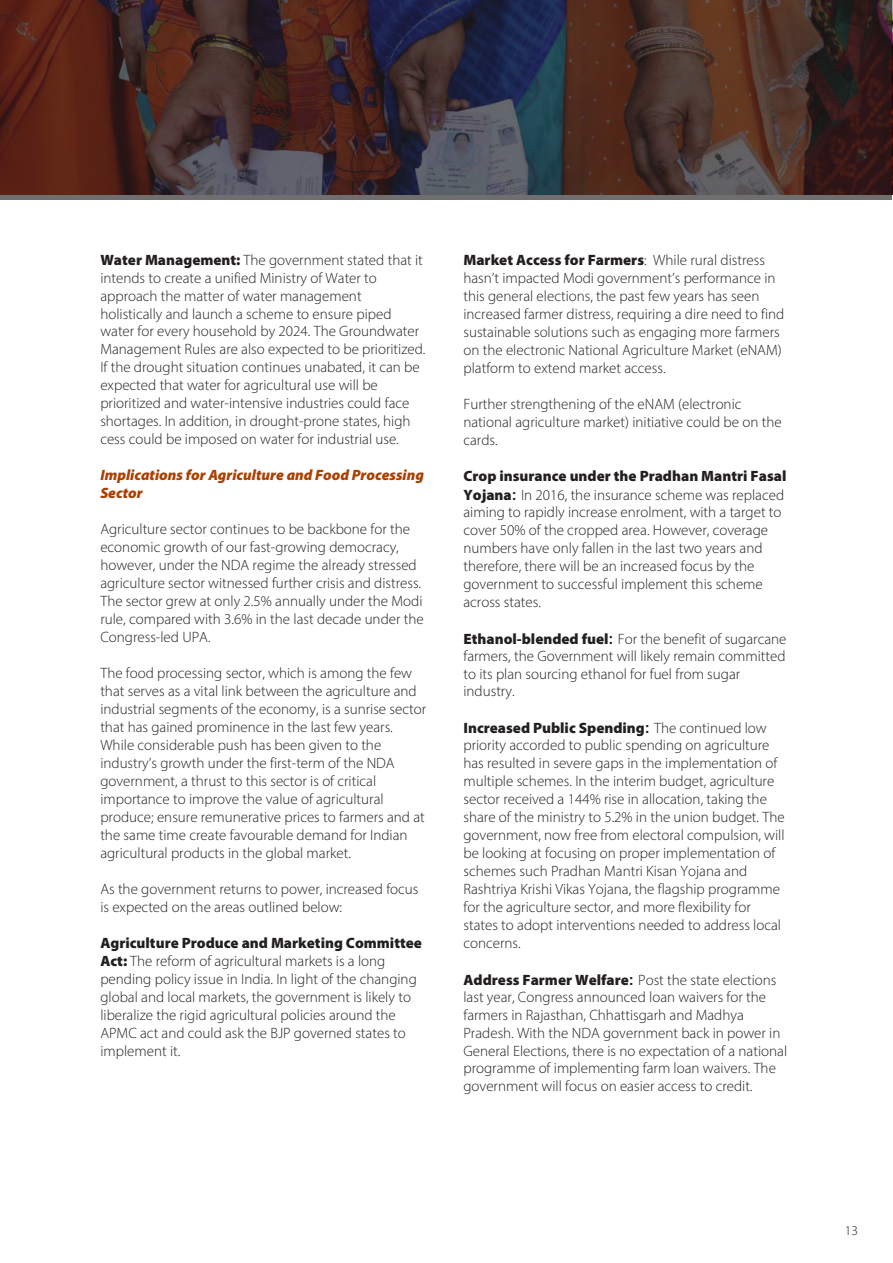
<style>
.page{position:relative;width:893px;height:1263px;background:#fff}
.page>*{position:absolute;margin:0;border:0;box-sizing:border-box;transform-origin:0 0}
.t1{font:300 15px/18px "Myriad Pro";color:#231f20}
.t2{font:italic 900 15px/18.6px "Myriad Pro";color:#aa4000}
.t3{font:300 13.5px "Myriad Pro";color:#231f20}
.s1{font-weight:900}
.s2{font-family:"Arial";font-weight:700}
</style>
<div class="page">
<svg style="left:0;top:0;width:892px;height:200px"></svg>
<p class="t1" style="left:100px;top:251px;width:327px"><span class="s1">Water Management:</span> The government stated that it intends to create a unified Ministry of Water to approach the matter of water management holistically and launch a scheme to ensure piped water for every household by 2024. The Groundwater Management Rules are also expected to be prioritized.<br>If the drought situation continues unabated, it can be expected that water for agricultural use will be prioritized and water-intensive industries could face shortages. In addition, in drought-prone states, high cess could be imposed on water for industrial use.</p>
<p class="t2" style="left:100px;top:465px;width:325px">Implications for Agriculture and Food Processing<br>Sector</p>
<p class="t1" style="left:100px;top:520px;width:325px">Agriculture sector continues to be backbone for the economic growth of our fast-growing democracy, however, under the NDA regime the already stressed agriculture sector witnessed further crisis and distress.<br>The sector grew at only 2.5% annually under the Modi rule, compared with 3.6% in the last decade under the Congress-led UPA.</p>
<p class="t1" style="left:100px;top:664px;width:327px">The food processing sector, which is among the few that serves as a vital link between the agriculture and industrial segments of the economy, is a sunrise sector that has gained prominence in the last few years.<br>While considerable push has been given to the industry’s growth under the first-term of the NDA government, a thrust to this sector is of critical importance to improve the value of agricultural produce; ensure remunerative prices to farmers and at the same time create favourable demand for Indian agricultural products in the global market.</p>
<p class="t1" style="left:100px;top:880px;width:320px">As the government returns to power, increased focus is expected on the areas outlined below:</p>
<p class="t1" style="left:100px;top:934px;width:323px"><span class="s1">Agriculture Produce and Marketing Committee Act:</span> The reform of agricultural markets is a long pending policy issue in India. In light of the changing global and local markets, the government is likely to liberalize the rigid agricultural policies around the APMC act and could ask the BJP governed states to implement it.</p>
<p class="t1" style="left:463px;top:251px;width:322px"><span class="s1">Market Access for Farmers</span>: While rural distress hasn’t impacted Modi government’s performance in this general elections, the past few years has seen increased farmer distress, requiring a dire need to find sustainable solutions such as engaging more farmers on the electronic National Agriculture Market (eNAM) platform to extend market access.</p>
<p class="t1" style="left:463px;top:395px;width:320px">Further strengthening of the eNAM (electronic national agriculture market) initiative could be on the cards.</p>
<p class="t1" style="left:463px;top:467px;width:324px"><span class="s1">Crop insurance under the Pradhan Mantri Fasal Yojana</span><span class="s2">:</span> In 2016, the insurance scheme was replaced aiming to rapidly increase enrolment, with a target to cover 50% of the cropped area. However, coverage numbers have only fallen in the last two years and therefore, there will be an increased focus by the government to successful implement this scheme across states.</p>
<p class="t1" style="left:463px;top:630px;width:324px;line-height:17.5px"><span class="s1">Ethanol-blended fuel</span><span class="s2">:</span> For the benefit of sugarcane farmers, the Government will likely remain committed to its plan sourcing ethanol for fuel from sugar industry.</p>
<p class="t1" style="left:463px;top:719px;width:323px"><span class="s1">Increased Public Spending</span><span class="s2">:</span> The continued low priority accorded to public spending on agriculture has resulted in severe gaps in the implementation of multiple schemes. In the interim budget, agriculture sector received a 144% rise in allocation, taking the share of the ministry to 5.2% in the union budget. The government, now free from electoral compulsion, will be looking at focusing on proper implementation of schemes such Pradhan Mantri Kisan Yojana and Rashtriya Krishi Vikas Yojana, the flagship programme for the agriculture sector, and more flexibility for states to adopt interventions needed to address local concerns.</p>
<p class="t1" style="left:463px;top:970px;width:325px"><span class="s1">Address Farmer Welfare</span><span class="s2">:</span> Post the state elections last year, Congress announced loan waivers for the farmers in Rajasthan, Chhattisgarh and Madhya Pradesh. With the NDA government back in power in General Elections, there is no expectation of a national programme of implementing farm loan waivers. The government will focus on easier access to credit.</p>
<p class="t3" style="left:845px;top:1222px;width:15px">13</p>
</div>
